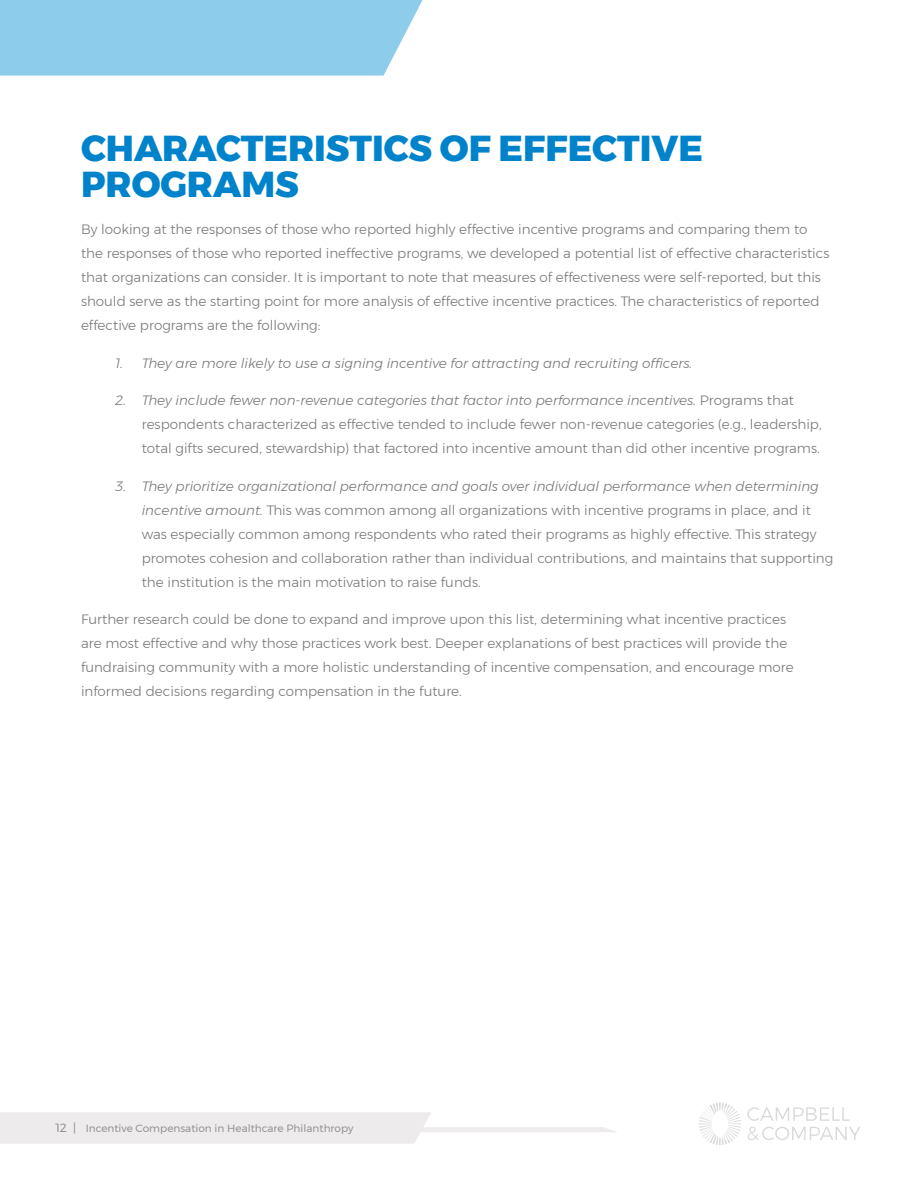
<style>
.page{position:relative;width:918px;height:1188px;background:#fff}
.page>*{position:absolute;margin:0;border:0;box-sizing:border-box;transform-origin:0 0}
.t1{font:800 36px/36px "Montserrat";color:#0083cb}
.t2{font:300 13.5px/24px "Montserrat";color:#77777a}
.t3{font:italic 300 13.5px "Montserrat";color:#77777a}
.t4{font:10.5px "Montserrat";color:#77777a}
.s1{font-style:italic}
.s2{font-size:12px}
</style>
<div class="page">
<svg style="left:0;top:1112px;width:616px;height:32px"></svg>
<svg style="left:699px;top:1103px;width:42px;height:42px"></svg>
<svg style="left:748px;top:1127px;width:112px;height:13px"></svg>
<svg style="left:747px;top:1107px;width:103px;height:14px"></svg>
<div style="left:0;top:0;width:423px;height:76px;background:#8dcceb"></div>
<h1 class="t1" style="left:81px;top:130px;width:624px">CHARACTERISTICS OF EFFECTIVE<br>PROGRAMS</h1>
<p class="t2" style="left:81px;top:217px;width:750px">By looking at the responses of those who reported highly effective incentive programs and comparing them to the responses of those who reported ineffective programs, we developed a potential list of effective characteristics that organizations can consider. It is important to note that measures of effectiveness were self-reported, but this should serve as the starting point for more analysis of effective incentive practices. The characteristics of reported effective programs are the following:</p>
<p class="t3" style="left:115px;top:353px;width:579px">1. They are more likely to use a signing incentive for attracting and recruiting officers.</p>
<p class="t2" style="left:142px;top:388px;width:681px;text-indent:-27px"><span class="s1">2. They include fewer non-revenue categories that factor into performance incentives.</span> Programs that respondents characterized as effective tended to include fewer non-revenue categories (e.g., leadership, total gifts secured, stewardship) that factored into incentive amount than did other incentive programs.</p>
<p class="t2" style="left:142px;top:474px;width:693px;text-indent:-27px"><span class="s1">3. They prioritize organizational performance and goals over individual performance when determining incentive amount.</span> This was common among all organizations with incentive programs in place, and it was especially common among respondents who rated their programs as highly effective. This strategy promotes cohesion and collaboration rather than individual contributions, and maintains that supporting the institution is the main motivation to raise funds.</p>
<p class="t2" style="left:81px;top:607px;width:714px">Further research could be done to expand and improve upon this list, determining what incentive practices are most effective and why those practices work best. Deeper explanations of best practices will provide the fundraising community with a more holistic understanding of incentive compensation, and encourage more informed decisions regarding compensation in the future.</p>
<p class="t4" style="left:56px;top:1120px;width:300px"><span class="s2">12 |</span> Incentive Compensation in Healthcare Philanthropy</p>
</div>
